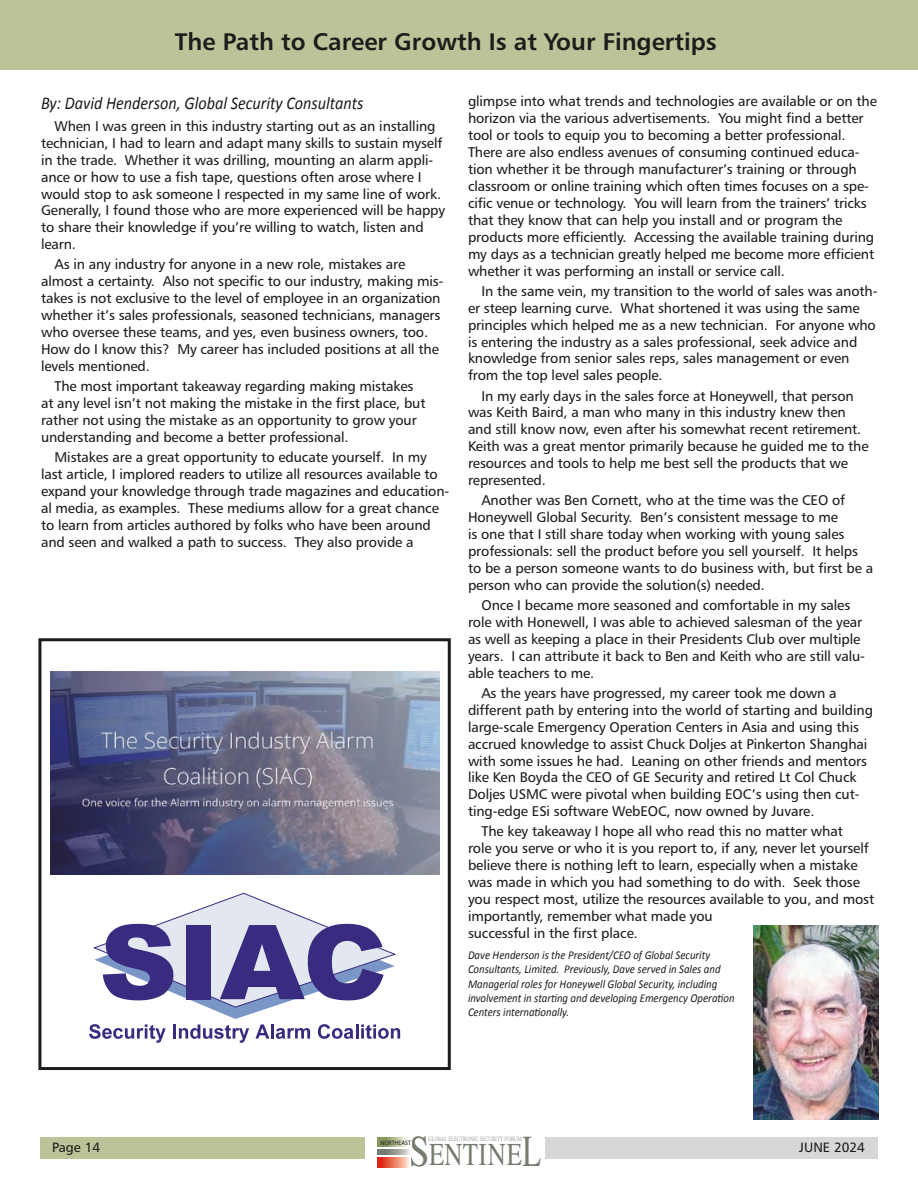
<style>
.page{position:relative;width:918px;height:1188px;background:#fff}
.page>*{position:absolute;margin:0;border:0;box-sizing:border-box;transform-origin:0 0}
.t1{font:31.8px "Times";letter-spacing:.015em;color:#747c70;scale:.79 1}
.t2{font:24px "Humanist 777 BT Bold B";color:#1c1c1a}
.t3{font:italic 18px "Calibri";color:#1c1c1a;scale:.9 1}
.t4{font:14.1px/17px "Humanist 777 BT Roman B";letter-spacing:-.01em;color:#1c1c1a}
.t5{font:13.5px "Humanist 777 BT Roman B";color:#1c1c1a}
.t6{font:italic 12px/14.4px "Calibri";color:#1c1c1a;scale:.9 1}
.t7{font:6.6px "Minion Pro";color:#979798;scale:.76 1}
.t8{font:6.3px "Humanist 777 BT Roman B";color:#1c1c1a;scale:.89 1}
.s1{font-size:44.25px}
</style>
<div class="page">
<svg style="left:378px;top:1158px;width:31px;height:9px"></svg>
<svg style="left:378px;top:1138px;width:29px;height:9px"></svg>
<svg style="left:378px;top:1150px;width:32px;height:5px"></svg>
<div style="left:0;top:0;width:918px;height:70px;background:#bbc399"></div>
<img style="left:753px;top:925px;width:125px;height:195px">
<svg style="left:89px;top:893px;width:311px;height:150px"></svg>
<img style="left:50px;top:672px;width:389px;height:202px">
<div style="left:38px;top:638px;width:413px;height:432px;border:3px solid #1c1c1a"></div>
<div style="left:545px;top:1137px;width:333px;height:21px;background:#d5d8d4"></div>
<div style="left:40px;top:1137px;width:325px;height:21px;background:#bbc399"></div>
<h2 class="t2" style="left:175px;top:26px;width:543px">The Path to Career Growth Is at Your Fingertips</h2>
<p class="t3" style="left:41px;top:90px;width:360px">By: David Henderson, Global Security Consultants</p>
<p class="t4" style="left:41px;top:117px;width:406px;text-indent:14px">When I was green in this industry starting out as an installing technician, I had to learn and adapt many skills to sustain myself in the trade. Whether it was drilling, mounting an alarm appli&shy;ance or how to use a fish tape, questions often arose where I would stop to ask someone I respected in my same line of work.<br>Generally, I found those who are more experienced will be happy to share their knowledge if you’re willing to watch, listen and learn.</p>
<p class="t4" style="left:41px;top:256px;width:404px;text-indent:13px">As in any industry for anyone in a new role, mistakes are almost a certainty. Also not specific to our industry, making mis&shy;takes is not exclusive to the level of employee in an organization whether it’s sales professionals, seasoned technicians, managers who oversee these teams, and yes, even business owners, too.<br>How do I know this? My career has included positions at all the levels mentioned.</p>
<p class="t4" style="left:41px;top:377px;width:386px;text-indent:13px">The most important takeaway regarding making mistakes at any level isn’t not making the mistake in the first place, but rather not using the mistake as an opportunity to grow your understanding and become a better professional.</p>
<p class="t4" style="left:41px;top:448px;width:410px;text-indent:13px">Mistakes are a great opportunity to educate yourself. In my last article, I implored readers to utilize all resources available to expand your knowledge through trade magazines and education&shy;al media, as examples. These mediums allow for a great chance to learn from articles authored by folks who have been around and seen and walked a path to success. They also provide a</p>
<p class="t4" style="left:468px;top:93px;width:410px">glimpse into what trends and technologies are available or on the horizon via the various advertisements. You might find a better tool or tools to equip you to becoming a better professional.<br>There are also endless avenues of consuming continued educa&shy;tion whether it be through manufacturer’s training or through classroom or online training which often times focuses on a spe&shy;cific venue or technology. You will learn from the trainers’ tricks that they know that can help you install and or program the products more efficiently. Accessing the available training during my days as a technician greatly helped me become more efficient whether it was performing an install or service call.</p>
<p class="t4" style="left:468px;top:282px;width:411px;text-indent:13px">In the same vein, my transition to the world of sales was anoth&shy;er steep learning curve. What shortened it was using the same principles which helped me as a new technician. For anyone who is entering the industry as a sales professional, seek advice and knowledge from senior sales reps, sales management or even from the top level sales people.</p>
<p class="t4" style="left:468px;top:387px;width:402px;text-indent:13px">In my early days in the sales force at Honeywell, that person was Keith Baird, a man who many in this industry knew then and still know now, even after his somewhat recent retirement.<br>Keith was a great mentor primarily because he guided me to the resources and tools to help me best sell the products that we represented.</p>
<p class="t4" style="left:468px;top:492px;width:407px;text-indent:13px">Another was Ben Cornett, who at the time was the CEO of Honeywell Global Security. Ben’s consistent message to me<br>is one that I still share today when working with young sales professionals: sell the product before you sell yourself. It helps to be a person someone wants to do business with, but first be a person who can provide the solution(s) needed.</p>
<p class="t4" style="left:468px;top:596px;width:398px;text-indent:13px">Once I became more seasoned and comfortable in my sales role with Honewell, I was able to achieved salesman of the year as well as keeping a place in their Presidents Club over multiple years. I can attribute it back to Ben and Keith who are still valu&shy;able teachers to me.</p>
<p class="t4" style="left:468px;top:684px;width:407px;text-indent:13px">As the years have progressed, my career took me down a different path by entering into the world of starting and building large-scale Emergency Operation Centers in Asia and using this accrued knowledge to assist Chuck Doljes at Pinkerton Shanghai with some issues he had. Leaning on other friends and mentors like Ken Boyda the CEO of GE Security and retired Lt Col Chuck Doljes USMC were pivotal when building EOC’s using then cut&shy;ting-edge ESi software WebEOC, now owned by Juvare.</p>
<p class="t4" style="left:468px;top:823px;width:408px;text-indent:13px">The key takeaway I hope all who read this no matter what<br>role you serve or who it is you report to, if any, never let yourself believe there is nothing left to learn, especially when a mistake was made in which you had something to do with. Seek those you respect most, utilize the resources available to you, and most importantly, remember what made you<br>successful in the first place.</p>
<p class="t6" style="left:468px;top:947px;width:298px">Dave Henderson is the President/CEO of Global Security Consultants, Limited. Previously, Dave served in Sales and Managerial roles for Honeywell Global Security, including involvement in starting and developing Emergency Operation Centers internationally.</p>
<h1 class="t1" style="left:409px;top:1137px;width:169px"><span class="s1">S</span>ENTINE<span class="s1">L</span></h1>
<p class="t7" style="left:428px;top:1134px;width:125px">GLOBAL ELECTRONIC SECURITY FORUM</p>
<p class="t8" style="left:380px;top:1139px;width:36px">NORTHEAST</p>
<p class="t5" style="left:52px;top:1139px;width:50px">Page 14</p>
<p class="t5" style="left:799px;top:1139px;width:67px">JUNE 2024</p>
</div>
